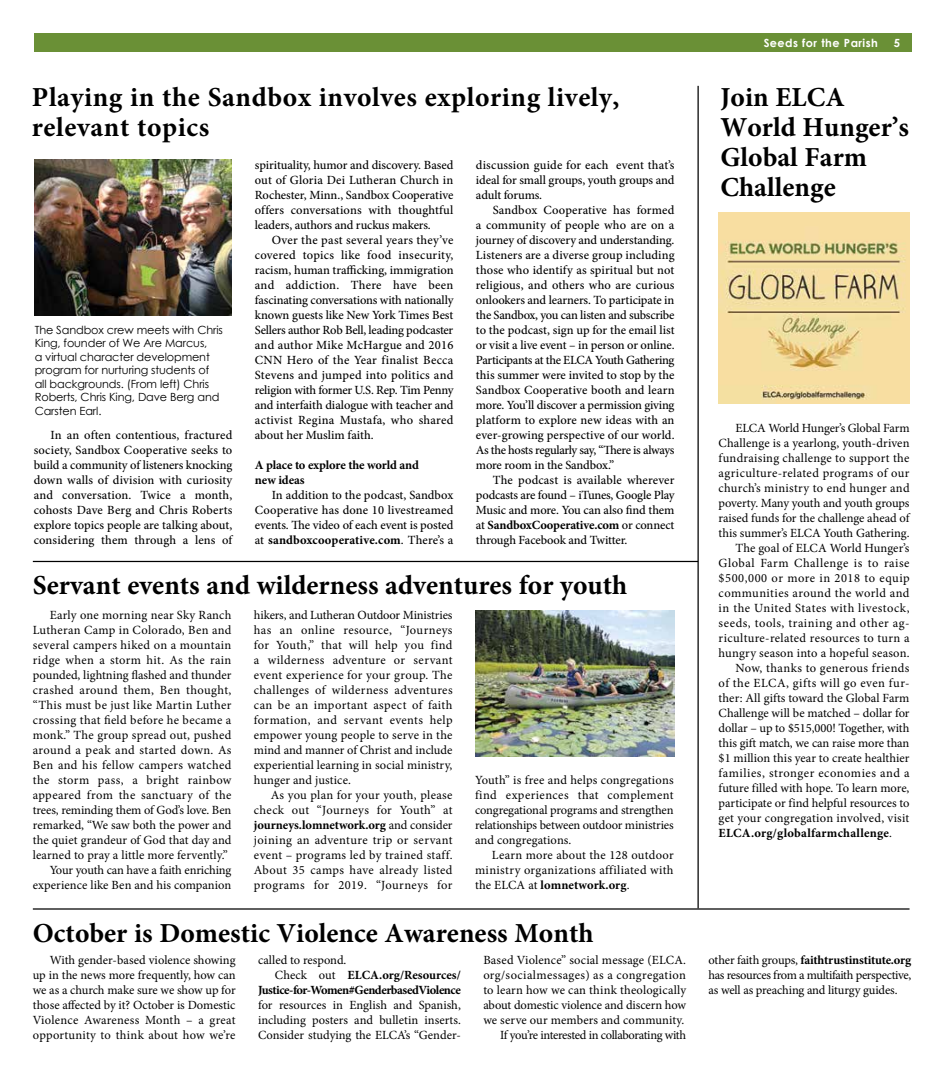
<style>
.page{position:relative;width:945px;height:1080px;background:#fff}
.page>*{position:absolute;margin:0;border:0;box-sizing:border-box;transform-origin:0 0}
.t1{font:700 27.5px/30px "Minion Pro";color:#000}
.t2{font:700 27.5px/30px "Minion Pro";letter-spacing:.02em;color:#000}
.t3{font:12.5px/15px "Minion Pro";letter-spacing:.01em;color:#000;text-align:justify}
.t4{font:500 12.5px/15px "Minion Pro";letter-spacing:-.005em;color:#000;text-align:justify}
.t5{font:12.5px "Minion Pro";letter-spacing:.04em;color:#000}
.t6{font:12.5px "Minion Pro";letter-spacing:.03em;color:#000}
.t7{font:700 12.5px/15px "Minion Pro";letter-spacing:-.01em;color:#000}
.t8{font:12.5px "Minion Pro";letter-spacing:-.015em;color:#000}
.t9{font:12.5px "Minion Pro";letter-spacing:.045em;color:#000}
.t10{font:700 12.5px "Minion Pro";letter-spacing:-.035em;color:#000}
.t11{font:700 12.5px "Minion Pro";letter-spacing:.02em;color:#000}
.t12{font:12.5px "Minion Pro";letter-spacing:.035em;color:#000}
.t13{font:11.25px/13.5px "Century Gothic";letter-spacing:-.01em;color:#000}
.t14{font:700 11.25px "Century Gothic";letter-spacing:.04em;color:#fff}
.s1{font-weight:700}
.s2{font-weight:400}
</style>
<div class="page">
<div style="left:34px;top:34px;width:877px;height:18px;background:#6a9036"></div>
<hr style="left:33px;top:561px;width:665px;height:1px;background:#000">
<hr style="left:33px;top:908px;width:877px;height:2px;background:#000">
<hr style="left:698px;top:86px;width:1px;height:822px;background:#000">
<img style="left:34px;top:159px;width:197px;height:157px">
<img style="left:476px;top:610px;width:199px;height:147px">
<img style="left:718px;top:212px;width:192px;height:192px">
<h1 class="t2" style="left:32px;top:82px;width:589px">Playing in the Sandbox involves exploring lively, relevant topics</h1>
<p class="t13" style="left:35px;top:323px;width:190px">The Sandbox crew meets with Chris<br>King, founder of We Are Marcus,<br>a virtual character development program for nurturing students of all backgrounds. (From left) Chris<br>Roberts, Chris King, Dave Berg and<br>Carsten Earl.</p>
<p class="t4" style="left:34px;top:427px;width:200px;text-indent:17px">In an often contentious, fractured society, Sandbox Cooperative seeks to build a community of listeners knocking down walls of division with curiosity and conversation. Twice a month, cohosts Dave Berg and Chris Roberts explore topics people are talking about, considering them through a lens of</p>
<p class="t4" style="left:255px;top:157px;width:200px">spirituality, humor and discovery. Based out of Gloria Dei Lutheran Church in Rochester, Minn., Sandbox Cooperative offers conversations with thoughtful leaders, authors and ruckus makers.</p>
<p class="t4" style="left:255px;top:232px;width:200px;text-indent:17px">Over the past several years they’ve covered topics like food insecurity, racism, human trafficking, immigration and addiction. There have been fascinating conversations with nationally known guests like New York Times Best Sellers author Rob Bell, leading podcaster and author Mike McHargue and 2016<br>CNN Hero of the Year finalist Becca Stevens and jumped into politics and religion with former U.S. Rep. Tim Penny and interfaith dialogue with teacher and activist Regina Mustafa, who shared about her Muslim faith.</p>
<p class="t7" style="left:255px;top:457px;width:166px">A place to explore the world and new ideas</p>
<p class="t4" style="left:255px;top:487px;width:200px;text-indent:17px">In addition to the podcast, Sandbox Cooperative has done 10 livestreamed events. The video of each event is posted at <span class="s1">sandboxcooperative.com</span>. There’s a</p>
<p class="t4" style="left:476px;top:157px;width:200px">discussion guide for each event that’s ideal for small groups, youth groups and adult forums.</p>
<p class="t4" style="left:476px;top:202px;width:200px;text-indent:17px">Sandbox Cooperative has formed a community of people who are on a journey of discovery and understanding.<br>Listeners are a diverse group including those who identify as spiritual but not religious, and others who are curious onlookers and learners. To participate in the Sandbox, you can listen and subscribe to the podcast, sign up for the email list or visit a live event – in person or online.<br>Participants at the ELCA Youth Gathering this summer were invited to stop by the Sandbox Cooperative booth and learn more. You’ll discover a permission giving platform to explore new ideas with an ever-growing perspective of our world.<br>As the hosts regularly say, “There is always more room in the Sandbox.”</p>
<p class="t4" style="left:476px;top:472px;width:200px;text-indent:17px">The podcast is available wherever podcasts are found – iTunes, Google Play Music and more. You can also find them at <span class="s1">SandboxCooperative.com</span> or connect through Facebook and Twitter.</p>
<h1 class="t1" style="left:33px;top:570px;width:596px">Servant events and wilderness adventures for youth</h1>
<p class="t3" style="left:33px;top:607px;width:200px;text-align:right">Early one morning near Sky Ranch Lutheran Camp in Colorado, Ben and several campers hiked on a mountain ridge when a storm hit. As the rain pounded, lightning flashed and thunder crashed around them, Ben thought, “This must be just like Martin Luther crossing that field before he became a monk.” The group spread out, pushed around a peak and started down. As Ben and his fellow campers watched the storm pass, a bright rainbow appeared from the sanctuary of the trees, reminding them of God’s love. Ben remarked, “We saw both the power and the quiet grandeur of God that day and learned to pray a little more fervently.” Your youth can have a faith enriching experience like Ben and his companion</p>
<p class="t3" style="left:254px;top:607px;width:200px">hikers, and Lutheran Outdoor Ministries has an online resource, “Journeys for Youth,” that will help you find a wilderness adventure or servant event experience for your group. The challenges of wilderness adventures can be an important aspect of faith formation, and servant events help empower young people to serve in the mind and manner of Christ and include experiential learning in social ministry, hunger and justice.</p>
<p class="t3" style="left:254px;top:787px;width:200px;text-indent:17px">As you plan for your youth, please check out “Journeys for Youth” at <span class="s1">journeys.lomnetwork.org</span> and consider joining an adventure trip or servant event – programs led by trained staff.<br>About 35 camps have already listed programs for 2019. “Journeys for</p>
<p class="t3" style="left:475px;top:772px;width:200px">Youth” is free and helps congregations find experiences that complement congregational programs and strengthen relationships between outdoor ministries and congregations.</p>
<p class="t3" style="left:475px;top:847px;width:200px;text-indent:17px">Learn more about the 128 outdoor ministry organizations affiliated with the ELCA at <span class="s1">lomnetwork.org</span>.</p>
<h1 class="t1" style="left:33px;top:918px;width:562px">October is Domestic Violence Awareness Month</h1>
<p class="t14" style="left:764px;top:35px;width:116px">Seeds for the Parish</p>
<p class="t14" style="left:894px;top:35px;width:8px">5</p>
<h1 class="t1" style="left:720px;top:82px;width:190px">Join ELCA<br>World Hunger’s<br>Global Farm<br>Challenge</h1>
<p class="t8" style="left:736px;top:420px;width:176px">ELCA World Hunger’s Global Farm</p>
<p class="t3" style="left:719px;top:436px;width:192px">Challenge is a yearlong, youth-driven</p>
<p class="t3" style="left:719px;top:451px;width:192px">fundraising challenge to support the</p>
<p class="t6" style="left:719px;top:465px;width:192px">agriculture-related programs of our</p>
<p class="t3" style="left:719px;top:481px;width:192px">church’s ministry to end hunger and</p>
<p class="t8" style="left:719px;top:495px;width:192px">poverty. Many youth and youth groups</p>
<p class="t3" style="left:719px;top:511px;width:192px">raised funds for the challenge ahead of</p>
<p class="t3" style="left:719px;top:526px;width:192px">this summer’s ELCA Youth Gathering.</p>
<p class="t3" style="left:736px;top:541px;width:176px">The goal of ELCA World Hunger’s</p>
<p class="t5" style="left:719px;top:555px;width:192px">Global Farm Challenge is to raise</p>
<p class="t9" style="left:719px;top:570px;width:192px">$500,000 or more in 2018 to equip</p>
<p class="t12" style="left:719px;top:585px;width:192px">communities around the world and</p>
<p class="t5" style="left:719px;top:600px;width:192px">in the United States with livestock,</p>
<p class="t5" style="left:719px;top:615px;width:192px">seeds, tools, training and other ag-</p>
<p class="t6" style="left:719px;top:630px;width:192px">riculture-related resources to turn a</p>
<p class="t3" style="left:719px;top:646px;width:192px">hungry season into a hopeful season.</p>
<p class="t6" style="left:736px;top:660px;width:176px">Now, thanks to generous friends</p>
<p class="t5" style="left:719px;top:675px;width:192px">of the ELCA, gifts will go even fur-</p>
<p class="t3" style="left:719px;top:691px;width:192px">ther: All gifts toward the Global Farm</p>
<p class="t3" style="left:719px;top:706px;width:192px">Challenge will be matched – dollar for</p>
<p class="t3" style="left:719px;top:721px;width:192px">dollar – up to $515,000! Together, with</p>
<p class="t3" style="left:719px;top:736px;width:192px">this gift match, we can raise more than</p>
<p class="t3" style="left:719px;top:751px;width:192px">$1 million this year to create healthier</p>
<p class="t9" style="left:719px;top:765px;width:192px">families, stronger economies and a</p>
<p class="t3" style="left:719px;top:781px;width:192px">future filled with hope. To learn more,</p>
<p class="t3" style="left:719px;top:796px;width:192px">participate or find helpful resources to</p>
<p class="t3" style="left:719px;top:811px;width:192px">get your congregation involved, visit</p>
<p class="t11" style="left:719px;top:824px;width:175px">ELCA.org/globalfarmchallenge<span class="s2">.</span></p>
<p class="t3" style="left:33px;top:952px;width:204px;text-indent:17px">With gender-based violence showing up in the news more frequently, how can we as a church make sure we show up for those affected by it? October is Domestic Violence Awareness Month – a great opportunity to think about how we’re</p>
<p class="t3" style="left:258px;top:952px;width:90px">called to respond.</p>
<p class="t7" style="left:275px;top:967px;width:187px"><span class="s2">Check out</span> ELCA.org/Resources/</p>
<p class="t10" style="left:258px;top:981px;width:204px">Justice-for-Women#GenderbasedViolence</p>
<p class="t3" style="left:258px;top:997px;width:204px">for resources in English and Spanish, including posters and bulletin inserts.<br>Consider studying the ELCA’s “Gender-</p>
<p class="t3" style="left:483px;top:952px;width:204px;text-align:right">Based Violence” social message (ELCA. org/socialmessages) as a congregation to learn how we can think theologically about domestic violence and discern how we serve our members and community.<br>If you’re interested in collaborating with</p>
<p class="t3" style="left:709px;top:952px;width:204px">other faith groups, <span class="s1">faithtrustinstitute.org </span>has resources from a multifaith perspective, as well as preaching and liturgy guides.</p>
</div>
